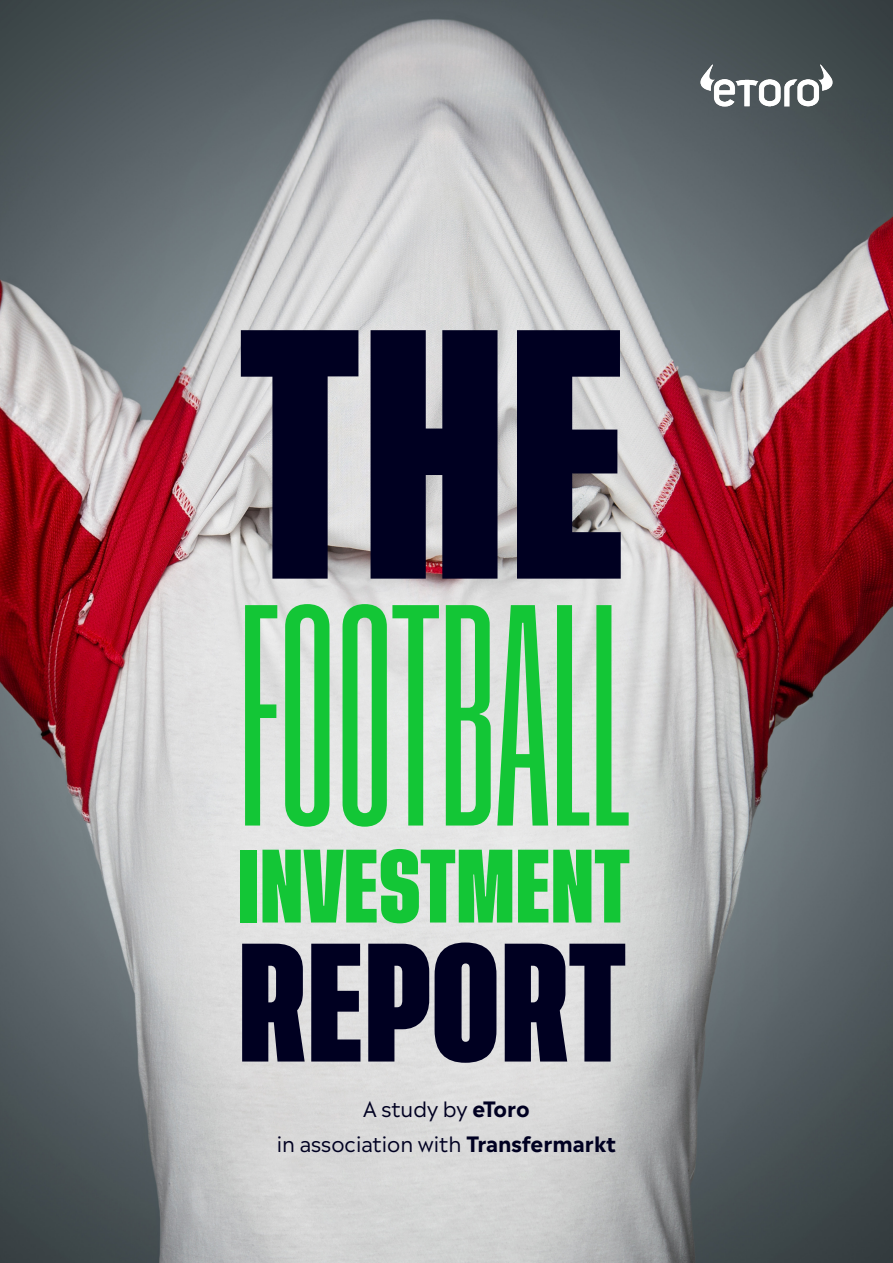
<style>
.page{position:relative;width:893px;height:1263px;background:#fff}
.page>*{position:absolute;margin:0;border:0;box-sizing:border-box;transform-origin:0 0}
.t1{font:700 262.95px "Tusker Grotesk 5700";color:#000021}
.t2{font:500 233.25px "Tusker Grotesk 2500";color:#13c636}
.t3{font:700 124.8px "Tusker Grotesk 5700";letter-spacing:.01em;color:#000021}
.t4{font:700 77.1px "Tusker Grotesk 5700";letter-spacing:.01em;color:#13c636}
.t5{font:21px "Madera";color:#000021}
.s1{font-family:"Madera W01";font-weight:700}
</style>
<div class="page">
<img style="left:0;top:0;width:893px;height:1263px">
<img style="left:699px;top:63px;width:134px;height:44px">
<p class="t1" style="left:240px;top:300px;width:387px">THE</p>
<p class="t2" style="left:238px;top:580px;width:392px">FOOTBALL</p>
<p class="t4" style="left:238px;top:841px;width:393px">INVESTMENT</p>
<p class="t3" style="left:238px;top:929px;width:389px">REPORT</p>
<p class="t5" style="left:363px;top:1091px;width:168px">A study by <span class="s1">eToro</span></p>
<p class="t5" style="left:277px;top:1125px;width:341px">in association with <span class="s1">Transfermarkt</span></p>
</div>
